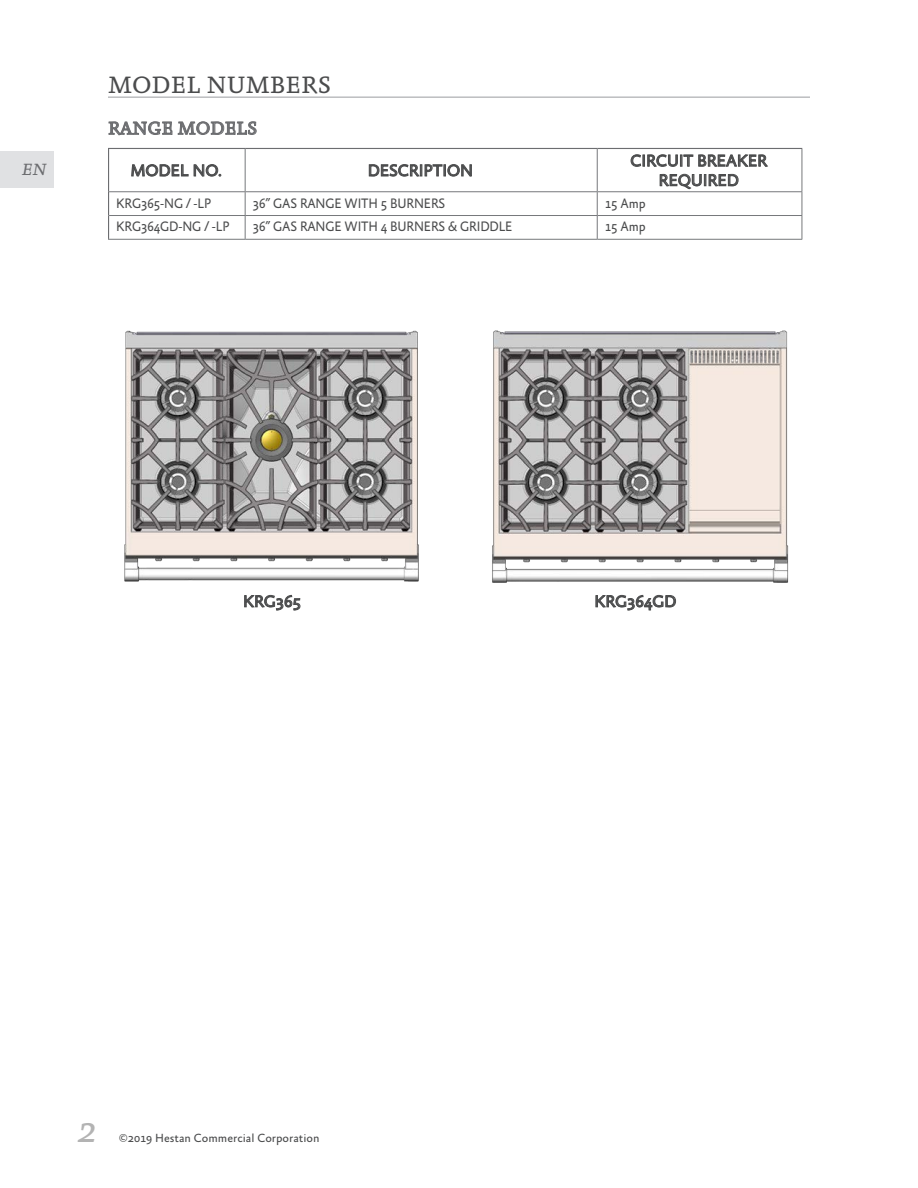
<style>
.page{position:relative;width:918px;height:1188px;background:#fff}
.page>*{position:absolute;margin:0;border:0;box-sizing:border-box;transform-origin:0 0}
.t1{font:italic 37.5px "Absara";color:#b3b3b3}
.Heading_1_-__Gray{font:24px "Absara";color:#4b4c4d}
.Heading_2_-_gray{font:18px "Absara";color:#6c6d70}
.Table_Header{font:16.5px/19.5px "Absara Sans";color:#4b4c4d;text-align:center}
.Heading_3_centered{font:16.5px "Absara Sans";color:#4b4c4d}
.t2{font:italic 16.5px "Absara";color:#6c6d70}
.Table_copy{font:13.8px "Absara Sans";letter-spacing:-.01em;color:#4b4c4d;scale:.92 1}
.t3{font:12px "Absara Sans";color:#4b4c4d}
</style>
<div class="page">
<div style="left:0;top:151px;width:53px;height:36px;background:#e0e1e3"></div>
<hr style="left:108px;top:96px;width:702px;height:2px;background:#bcbdc0">
<svg style="left:108px;top:121px;width:149px;height:14px"></svg>
<hr style="left:597px;top:149px;width:1px;height:42px;background:#76787b">
<hr style="left:802px;top:149px;width:1px;height:42px;background:#76787b">
<svg style="left:597px;top:192px;width:1px;height:47px"></svg>
<svg style="left:802px;top:192px;width:1px;height:47px"></svg>
<hr style="left:245px;top:149px;width:1px;height:42px;background:#76787b">
<hr style="left:109px;top:215px;width:136px;height:1px;background:#76787b">
<hr style="left:245px;top:215px;width:352px;height:1px;background:#76787b">
<svg style="left:245px;top:192px;width:1px;height:47px"></svg>
<hr style="left:597px;top:215px;width:205px;height:1px;background:#76787b">
<hr style="left:108px;top:239px;width:137px;height:1px;background:#76787b">
<hr style="left:245px;top:239px;width:352px;height:1px;background:#76787b">
<hr style="left:597px;top:239px;width:205px;height:1px;background:#76787b">
<hr style="left:108px;top:148px;width:137px;height:1px;background:#6c6d70">
<hr style="left:108px;top:149px;width:1px;height:43px;background:#6c6d70">
<hr style="left:245px;top:148px;width:352px;height:1px;background:#6c6d70">
<hr style="left:597px;top:148px;width:205px;height:1px;background:#6c6d70">
<hr style="left:109px;top:191px;width:136px;height:1px;background:#76787b">
<hr style="left:245px;top:191px;width:352px;height:1px;background:#76787b">
<hr style="left:597px;top:191px;width:205px;height:1px;background:#76787b">
<svg style="left:108px;top:192px;width:1px;height:47px"></svg>
<svg style="left:131px;top:164px;width:90px;height:13px"></svg>
<svg style="left:369px;top:164px;width:103px;height:13px"></svg>
<svg style="left:631px;top:154px;width:137px;height:13px"></svg>
<svg style="left:660px;top:174px;width:78px;height:15px"></svg>
<svg style="left:244px;top:595px;width:56px;height:15px"></svg>
<svg style="left:596px;top:595px;width:80px;height:15px"></svg>
<img style="left:124px;top:330px;width:295px;height:252px">
<img style="left:492px;top:330px;width:297px;height:253px">
<p class="t2" style="left:21px;top:160px;width:30px">EN</p>
<p class="Heading_1_-__Gray" style="left:108px;top:71px;width:225px">MODEL NUMBERS</p>
<p class="Heading_2_-_gray" style="left:108px;top:118px;width:151px">RANGE MODELS</p>
<p class="Table_Header" style="left:131px;top:162px;width:92px">MODEL NO.</p>
<p class="Table_Header" style="left:368px;top:162px;width:107px">DESCRIPTION</p>
<p class="Table_Header" style="left:630px;top:152px;width:138px">CIRCUIT BREAKER<br>REQUIRED</p>
<p class="Table_copy" style="left:116px;top:196px;width:105px">KRG365-NG / -LP</p>
<p class="Table_copy" style="left:253px;top:196px;width:211px">36” GAS RANGE WITH 5 BURNERS</p>
<p class="Table_copy" style="left:605px;top:196px;width:46px">15 Amp</p>
<p class="Table_copy" style="left:116px;top:220px;width:125px">KRG364GD-NG / -LP</p>
<p class="Table_copy" style="left:253px;top:220px;width:284px">36” GAS RANGE WITH 4 BURNERS &amp; GRIDDLE</p>
<p class="Table_copy" style="left:605px;top:220px;width:46px">15 Amp</p>
<p class="Heading_3_centered" style="left:243px;top:593px;width:60px">KRG365</p>
<p class="Heading_3_centered" style="left:594px;top:593px;width:83px">KRG364GD</p>
<h1 class="t1" style="left:76px;top:1107px;width:28px">2</h1>
<p class="t3" style="left:119px;top:1132px;width:202px">©2019 Hestan Commercial Corporation</p>
</div>
